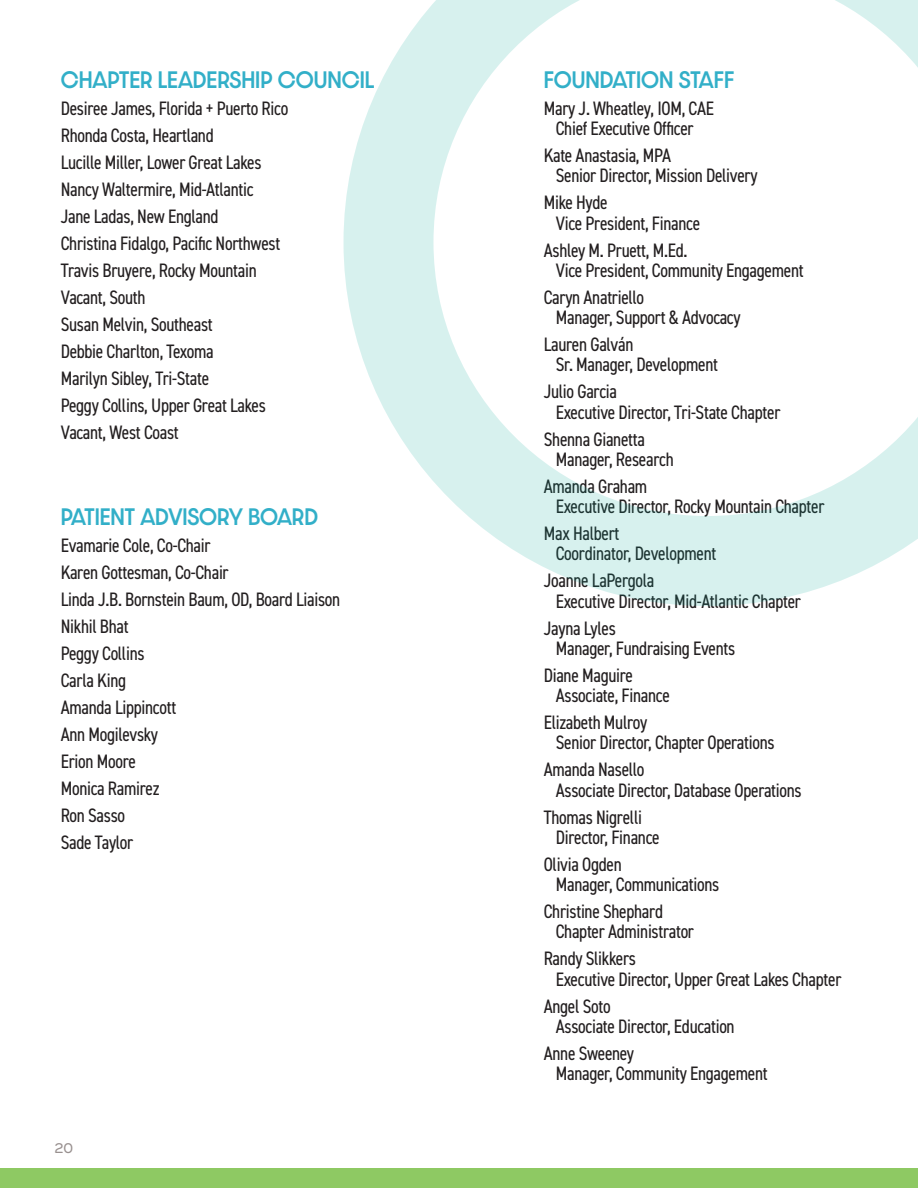
<style>
.page{position:relative;width:918px;height:1188px;background:#fff}
.page>*{position:absolute;margin:0;border:0;box-sizing:border-box;transform-origin:0 0}
.staff_subhead{font:500 20.25px "Dazzle Unicase";color:#32afc8}
.staff_bod{font:condensed 19.5px/20.2px "DIN2014";letter-spacing:-.015em;color:#231f20}
.t1{font:600 15px "Como";color:#999190}
</style>
<div class="page">
<div style="left:0;top:1168px;width:918px;height:20px;background:#8ec963"></div>
<svg style="left:344px;top:0;width:574px;height:606px"></svg>
<p class="staff_subhead" style="left:61px;top:64px;width:315px">CHAPTER LEADERSHIP COUNCIL</p>
<p class="staff_bod" style="left:61px;top:97px;width:229px">Desiree James, Florida + Puerto Rico</p>
<p class="staff_bod" style="left:61px;top:124px;width:155px">Rhonda Costa, Heartland</p>
<p class="staff_bod" style="left:61px;top:151px;width:202px">Lucille Miller, Lower Great Lakes</p>
<p class="staff_bod" style="left:61px;top:178px;width:194px">Nancy Waltermire, Mid-Atlantic</p>
<p class="staff_bod" style="left:61px;top:205px;width:159px">Jane Ladas, New England</p>
<p class="staff_bod" style="left:61px;top:232px;width:221px">Christina Fidalgo, Pacific Northwest</p>
<p class="staff_bod" style="left:61px;top:259px;width:198px">Travis Bruyere, Rocky Mountain</p>
<p class="staff_bod" style="left:61px;top:286px;width:86px">Vacant, South</p>
<p class="staff_bod" style="left:61px;top:313px;width:154px">Susan Melvin, Southeast</p>
<p class="staff_bod" style="left:61px;top:340px;width:154px">Debbie Charlton, Texoma</p>
<p class="staff_bod" style="left:61px;top:367px;width:150px">Marilyn Sibley, Tri-State</p>
<p class="staff_bod" style="left:61px;top:394px;width:207px">Peggy Collins, Upper Great Lakes</p>
<p class="staff_bod" style="left:61px;top:421px;width:120px">Vacant, West Coast</p>
<p class="staff_subhead" style="left:61px;top:501px;width:259px">PATIENT ADVISORY BOARD</p>
<p class="staff_bod" style="left:61px;top:534px;width:151px">Evamarie Cole, Co-Chair</p>
<p class="staff_bod" style="left:61px;top:561px;width:170px">Karen Gottesman, Co-Chair</p>
<p class="staff_bod" style="left:61px;top:588px;width:281px">Linda J.B. Bornstein Baum, OD, Board Liaison</p>
<p class="staff_bod" style="left:61px;top:615px;width:69px">Nikhil Bhat</p>
<p class="staff_bod" style="left:61px;top:642px;width:85px">Peggy Collins</p>
<p class="staff_bod" style="left:61px;top:669px;width:67px">Carla King</p>
<p class="staff_bod" style="left:61px;top:696px;width:117px">Amanda Lippincott</p>
<p class="staff_bod" style="left:61px;top:723px;width:99px">Ann Mogilevsky</p>
<p class="staff_bod" style="left:61px;top:750px;width:77px">Erion Moore</p>
<p class="staff_bod" style="left:61px;top:777px;width:100px">Monica Ramirez</p>
<p class="staff_bod" style="left:61px;top:804px;width:66px">Ron Sasso</p>
<p class="staff_bod" style="left:61px;top:831px;width:74px">Sade Taylor</p>
<p class="t1" style="left:54px;top:1138px;width:21px">20</p>
<p class="staff_subhead" style="left:544px;top:64px;width:192px">FOUNDATION STAFF</p>
<p class="staff_bod" style="left:544px;top:97px;width:172px;text-align:center">Mary J. Wheatley, IOM, CAE<br>Chief Executive Officer</p>
<p class="staff_bod" style="left:556px;top:144px;width:203px;text-indent:-12px">Kate Anastasia, MPA<br>Senior Director, Mission Delivery</p>
<p class="staff_bod" style="left:556px;top:192px;width:146px;text-indent:-12px">Mike Hyde<br>Vice President, Finance</p>
<p class="staff_bod" style="left:556px;top:239px;width:249px;text-indent:-12px">Ashley M. Pruett, M.Ed.<br>Vice President, Community Engagement</p>
<p class="staff_bod" style="left:556px;top:286px;width:186px;text-indent:-12px">Caryn Anatriello<br>Manager, Support &amp; Advocacy</p>
<p class="staff_bod" style="left:556px;top:333px;width:164px;text-indent:-12px">Lauren Galván<br>Sr. Manager, Development</p>
<p class="staff_bod" style="left:556px;top:381px;width:226px;text-indent:-12px">Julio Garcia<br>Executive Director, Tri-State Chapter</p>
<p class="staff_bod" style="left:556px;top:428px;width:119px;text-indent:-12px">Shenna Gianetta<br>Manager, Research</p>
<p class="staff_bod" style="left:556px;top:475px;width:270px;text-indent:-12px">Amanda Graham<br>Executive Director, Rocky Mountain Chapter</p>
<p class="staff_bod" style="left:556px;top:522px;width:162px;text-indent:-12px">Max Halbert<br>Coordinator, Development</p>
<p class="staff_bod" style="left:556px;top:570px;width:247px;text-indent:-12px">Joanne LaPergola<br>Executive Director, Mid-Atlantic Chapter</p>
<p class="staff_bod" style="left:556px;top:617px;width:181px;text-indent:-12px">Jayna Lyles<br>Manager, Fundraising Events</p>
<p class="staff_bod" style="left:556px;top:664px;width:116px;text-indent:-12px">Diane Maguire<br>Associate, Finance</p>
<p class="staff_bod" style="left:556px;top:711px;width:220px;text-indent:-12px">Elizabeth Mulroy<br>Senior Director, Chapter Operations</p>
<p class="staff_bod" style="left:556px;top:759px;width:248px;text-indent:-12px">Amanda Nasello<br>Associate Director, Database Operations</p>
<p class="staff_bod" style="left:556px;top:806px;width:105px;text-indent:-12px">Thomas Nigrelli<br>Director, Finance</p>
<p class="staff_bod" style="left:556px;top:853px;width:165px;text-indent:-12px">Olivia Ogden<br>Manager, Communications</p>
<p class="staff_bod" style="left:556px;top:900px;width:140px;text-indent:-12px">Christine Shephard<br>Chapter Administrator</p>
<p class="staff_bod" style="left:556px;top:948px;width:287px;text-indent:-12px">Randy Slikkers<br>Executive Director, Upper Great Lakes Chapter</p>
<p class="staff_bod" style="left:556px;top:995px;width:180px;text-indent:-12px">Angel Soto<br>Associate Director, Education</p>
<p class="staff_bod" style="left:556px;top:1042px;width:213px;text-indent:-12px">Anne Sweeney<br>Manager, Community Engagement</p>
</div>
